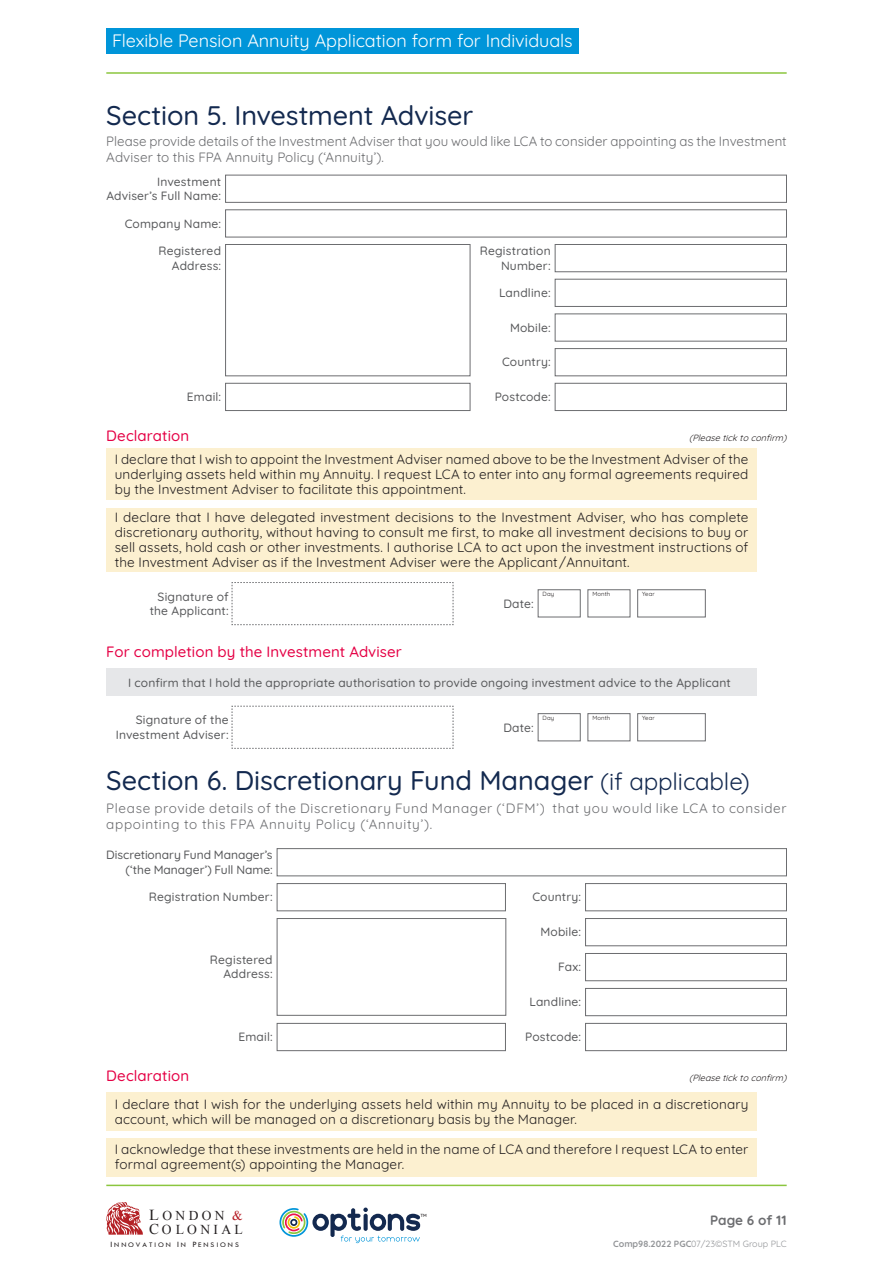
<style>
.page{position:relative;width:893px;height:1263px;background:#fff}
.page>*{position:absolute;margin:0;border:0;box-sizing:border-box;transform-origin:0 0}
.t1{font:500 27px "Quicksand";letter-spacing:-.005em;color:#13294f}
.t2{font:18px "Quicksand";letter-spacing:-.005em;color:#fff}
.Sub_Header{font:500 15px "Quicksand";letter-spacing:.005em;color:#e50045}
.t3{font:13.65px "Times New Roman";letter-spacing:.245em;color:#231f20}
.t4{font:13.5px/15px "Quicksand";letter-spacing:.01em;color:#231f20;text-align:justify}
.Body_Text{font:13.5px/16.2px "Quicksand";letter-spacing:.01em;color:#6c6d70}
.Body_Text-2{font:13.5px/16.2px "Quicksand";letter-spacing:.05em;color:#6c6d70}
.t5{font:700 13.5px "Quicksand";color:#6c6d70}
.t6{font:13.5px "Times New Roman";letter-spacing:.25em;color:#231f20}
.t7{font:500 12px/14.4px "Quicksand";letter-spacing:.015em;color:#57585a;text-align:right}
.t8{font:500 12px/14.4px "Quicksand";letter-spacing:-.005em;color:#57585a;text-align:right}
.t9{font:italic 9px "Quicksand";color:#231f20}
.t10{font:9px "Quicksand";color:#939598}
.t11{font:7.2px "Tw Cen";letter-spacing:.26em;color:#231f20;scale:1.05 1}
.t12{font:6px "Quicksand";letter-spacing:.025em;color:#231f20}
.t13{font:500 4.5px "Quicksand";color:#231f20}
.s1{font-weight:400;font-size:24px}
.s2{font-size:15.3px}
.s3{color:#b61f27}
.s4{font-size:15px}
.s5{font-size:8.4px}
.s6{font-weight:700}
</style>
<div class="page">
<hr style="left:106px;top:72px;width:681px;height:2px;background:#8bc63e">
<hr style="left:106px;top:1184px;width:681px;height:2px;background:#8bc63e">
<svg style="left:279px;top:1207px;width:141px;height:36px"></svg>
<div style="left:290px;top:1219px;width:7px;height:7px;border:2px solid #13294f;border-radius:50%"></div>
<svg style="left:106px;top:1202px;width:37px;height:32px"></svg>
<div style="left:106px;top:29px;width:472px;height:25px;background:#0095d9"></div>
<svg style="left:232px;top:582px;width:222px;height:43px"></svg>
<svg style="left:232px;top:706px;width:222px;height:43px"></svg>
<div style="left:106px;top:668px;width:651px;height:28px;background:#e6e7e9"></div>
<div style="left:225px;top:175px;width:562px;height:28px;border:1px solid #6c6d70"></div>
<div style="left:106px;top:449px;width:651px;height:51px;background:#fcf0d0"></div>
<div style="left:225px;top:244px;width:245px;height:132px;border:1px solid #6c6d70"></div>
<div style="left:225px;top:383px;width:245px;height:28px;border:1px solid #6c6d70"></div>
<div style="left:106px;top:508px;width:651px;height:64px;background:#fcf0d0"></div>
<div style="left:555px;top:244px;width:232px;height:28px;border:1px solid #6c6d70"></div>
<div style="left:555px;top:279px;width:232px;height:28px;border:1px solid #6c6d70"></div>
<div style="left:555px;top:348px;width:232px;height:28px;border:1px solid #6c6d70"></div>
<div style="left:555px;top:383px;width:232px;height:28px;border:1px solid #6c6d70"></div>
<div style="left:277px;top:848px;width:510px;height:28px;border:1px solid #6c6d70"></div>
<div style="left:585px;top:988px;width:202px;height:28px;border:1px solid #6c6d70"></div>
<div style="left:585px;top:1023px;width:202px;height:28px;border:1px solid #6c6d70"></div>
<div style="left:585px;top:953px;width:202px;height:28px;border:1px solid #6c6d70"></div>
<div style="left:585px;top:918px;width:202px;height:28px;border:1px solid #6c6d70"></div>
<div style="left:277px;top:883px;width:229px;height:28px;border:1px solid #6c6d70"></div>
<div style="left:277px;top:1023px;width:229px;height:28px;border:1px solid #6c6d70"></div>
<div style="left:277px;top:918px;width:229px;height:97px;border:1px solid #6c6d70"></div>
<div style="left:585px;top:883px;width:202px;height:28px;border:1px solid #6c6d70"></div>
<div style="left:106px;top:1138px;width:651px;height:38px;background:#fcf0d0"></div>
<div style="left:106px;top:1092px;width:651px;height:39px;background:#fcf0d0"></div>
<div style="left:538px;top:713px;width:42px;height:28px;border:1px solid #6c6d70"></div>
<div style="left:588px;top:713px;width:42px;height:28px;border:1px solid #6c6d70"></div>
<div style="left:637px;top:713px;width:68px;height:28px;border:1px solid #6c6d70"></div>
<div style="left:538px;top:589px;width:42px;height:28px;border:1px solid #6c6d70"></div>
<div style="left:588px;top:589px;width:42px;height:28px;border:1px solid #6c6d70"></div>
<div style="left:637px;top:589px;width:68px;height:28px;border:1px solid #6c6d70"></div>
<h2 class="t2" style="left:112px;top:27px;width:462px">Flexible Pension Annuity Application form for Individuals</h2>
<p class="t1" style="left:106px;top:95px;width:369px">Section 5. Investment Adviser</p>
<p class="Body_Text" style="left:106px;top:131px;width:682px">Please provide details of the Investment Adviser that you would like LCA to consider appointing as the Investment<br>Adviser to this FPA Annuity Policy (‘Annuity’).</p>
<p class="t7" style="left:107px;top:173px;width:116px">Investment<br>Adviser’s Full Name:</p>
<p class="t7" style="left:125px;top:215px;width:98px">Company Name:</p>
<p class="t7" style="left:158px;top:242px;width:64px">Registered</p>
<p class="t7" style="left:172px;top:257px;width:51px">Address:</p>
<p class="t7" style="left:480px;top:242px;width:72px">Registration<br>Number:</p>
<p class="t7" style="left:499px;top:284px;width:53px">Landline:</p>
<p class="t7" style="left:510px;top:319px;width:42px">Mobile:</p>
<p class="t7" style="left:502px;top:354px;width:50px">Country:</p>
<p class="t7" style="left:187px;top:388px;width:36px">Email:</p>
<p class="t7" style="left:495px;top:388px;width:57px">Postcode:</p>
<p class="Sub_Header" style="left:106px;top:424px;width:84px">Declaration</p>
<p class="t9" style="left:689px;top:431px;width:102px">(Pleaseticktoconfirm)</p>
<p class="t4" style="left:115px;top:450px;width:635px">I declare that I wish to appoint the Investment Adviser named above to be the Investment Adviser of the underlying assets held within my Annuity. I request LCA to enter into any formal agreements required by the Investment Adviser to facilitate this appointment.</p>
<p class="t4" style="left:115px;top:508px;width:635px">I declare that I have delegated investment decisions to the Investment Adviser, who has complete discretionary authority, without having to consult me first, to make all investment decisions to buy or sell assets, hold cash or other investments. I authorise LCA to act upon the investment instructions of the Investment Adviser as if the Investment Adviser were the Applicant/Annuitant.</p>
<p class="t7" style="left:158px;top:588px;width:73px">Signature of</p>
<p class="t7" style="left:150px;top:602px;width:80px">the Applicant:</p>
<p class="Sub_Header" style="left:106px;top:640px;width:297px">For completion by the Investment Adviser</p>
<p class="t7" style="left:503px;top:595px;width:32px">Date:</p>
<p class="t12" style="left:543px;top:589px;width:13px">Day</p>
<p class="t12" style="left:592px;top:589px;width:20px">Month</p>
<p class="t12" style="left:642px;top:589px;width:14px">Year</p>
<p class="t7" style="left:128px;top:674px;width:604px">I confirm that I hold the appropriate authorisation to provide ongoing investment advice to the Applicant</p>
<p class="t7" style="left:136px;top:712px;width:94px">Signature of the</p>
<p class="t7" style="left:116px;top:726px;width:114px">Investment Adviser:</p>
<p class="t7" style="left:503px;top:719px;width:32px">Date:</p>
<p class="t12" style="left:543px;top:713px;width:13px">Day</p>
<p class="t12" style="left:592px;top:713px;width:20px">Month</p>
<p class="t12" style="left:642px;top:713px;width:14px">Year</p>
<p class="t1" style="left:106px;top:760px;width:645px">Section 6. Discretionary Fund Manager <span class="s1">(if applicable)</span></p>
<p class="Body_Text-2" style="left:106px;top:798px;width:682px">Please provide details of the Discretionary Fund Manager (‘DFM’) that you would like LCA to consider appointing to this FPA Annuity Policy (‘Annuity’).</p>
<p class="t8" style="left:106px;top:847px;width:168px">Discretionary Fund Manager’s (‘the Manager’) Full Name:</p>
<p class="t7" style="left:149px;top:889px;width:125px">Registration Number:</p>
<p class="t7" style="left:532px;top:889px;width:50px">Country:</p>
<p class="Sub_Header" style="left:106px;top:1064px;width:84px">Declaration</p>
<p class="t7" style="left:210px;top:951px;width:64px">Registered</p>
<p class="t7" style="left:223px;top:966px;width:51px">Address:</p>
<p class="t7" style="left:238px;top:1028px;width:36px">Email:</p>
<p class="t7" style="left:540px;top:924px;width:42px">Mobile:</p>
<p class="t7" style="left:558px;top:959px;width:24px">Fax:</p>
<p class="t7" style="left:530px;top:994px;width:53px">Landline:</p>
<p class="t7" style="left:525px;top:1028px;width:57px">Postcode:</p>
<p class="t9" style="left:689px;top:1071px;width:102px">(Pleaseticktoconfirm)</p>
<p class="t4" style="left:115px;top:1095px;width:635px">I declare that I wish for the underlying assets held within my Annuity to be placed in a discretionary account, which will be managed on a discretionary basis by the Manager.</p>
<p class="t4" style="left:115px;top:1141px;width:635px">I acknowledge that these investments are held in the name of LCA and therefore I request LCA to enter formal agreement(s) appointing the Manager.</p>
<p class="t6" style="left:149px;top:1206px;width:95px"><span class="s2">L</span>ONDON <span class="s3">&amp;</span></p>
<p class="t13" style="left:420px;top:1212px;width:8px">TM</p>
<p class="t3" style="left:149px;top:1220px;width:95px"><span class="s4">C</span>OLONIAL</p>
<p class="t11" style="left:110px;top:1240px;width:124px"><span class="s5">I</span>NNOVATION <span class="s5">I</span>N <span class="s5">P</span>ENSIONS</p>
<p class="t5" style="left:710px;top:1210px;width:78px">Page 6 of 11</p>
<p class="t10" style="left:613px;top:1237px;width:175px"><span class="s6">Comp98.2022 PGC</span>07/23©STM Group PLC</p>
</div>
